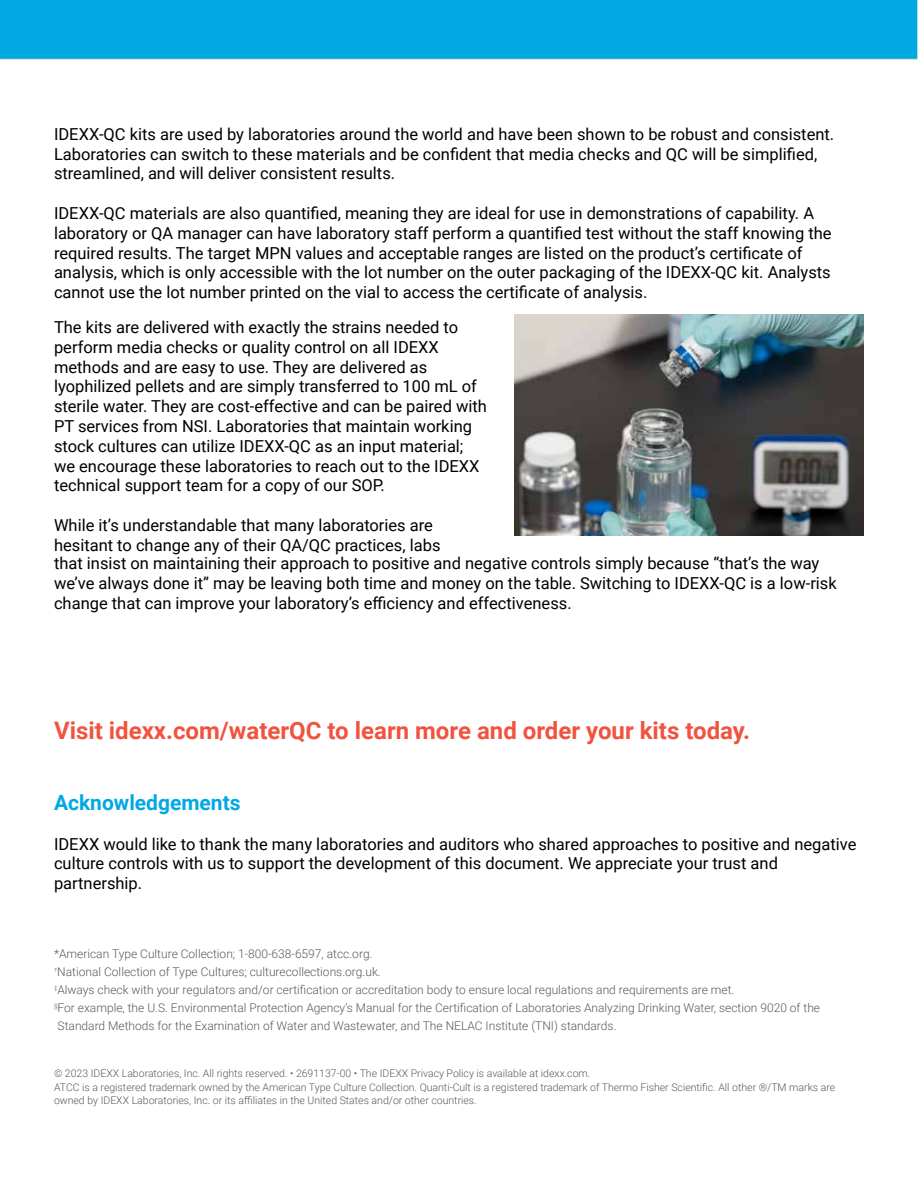
<style>
.page{position:relative;width:918px;height:1188px;background:#fff}
.page>*{position:absolute;margin:0;border:0;box-sizing:border-box;transform-origin:0 0}
.t1{font:700 24px "Roboto";color:#f0533f}
.t2{font:700 21px "Roboto";color:#00a8e4}
.t3{font:16.5px/19.8px "Roboto";color:#000}
.t4{font:300 12px "Roboto";color:#58595b}
.t5{font:300 10.5px/13.5px "Roboto";color:#58595b}
</style>
<div class="page">
<div style="left:0;top:0;width:918px;height:60px;background:#00a8e4"></div>
<img style="left:514px;top:315px;width:350px;height:221px">
<p class="t3" style="left:54px;top:123px;width:782px">IDEXX-QC kits are used by laboratories around the world and have been shown to be robust and consistent.<br>Laboratories can switch to these materials and be confident that media checks and QC will be simplified, streamlined, and will deliver consistent results.</p>
<p class="t3" style="left:54px;top:203px;width:779px">IDEXX-QC materials are also quantified, meaning they are ideal for use in demonstrations of capability. A laboratory or QA manager can have laboratory staff perform a quantified test without the staff knowing the required results. The target MPN values and acceptable ranges are listed on the product’s certificate of analysis, which is only accessible with the lot number on the outer packaging of the IDEXX-QC kit. Analysts cannot use the lot number printed on the vial to access the certificate of analysis.</p>
<p class="t3" style="left:54px;top:317px;width:434px">The kits are delivered with exactly the strains needed to perform media checks or quality control on all IDEXX methods and are easy to use. They are delivered as lyophilized pellets and are simply transferred to 100 mL of sterile water. They are cost-effective and can be paired with PT services from NSI. Laboratories that maintain working stock cultures can utilize IDEXX-QC as an input material; we encourage these laboratories to reach out to the IDEXX technical support team for a copy of our SOP.</p>
<p class="t3" style="left:54px;top:515px;width:388px">While it’s understandable that many laboratories are hesitant to change any of their QA/QC practices, labs</p>
<p class="t3" style="left:54px;top:553px;width:784px">that insist on maintaining their approach to positive and negative controls simply because “that’s the way we’ve always done it” may be leaving both time and money on the table. Switching to IDEXX-QC is a low-risk change that can improve your laboratory’s efficiency and effectiveness.</p>
<h1 class="t1" style="left:54px;top:714px;width:697px">Visit idexx.com/waterQC to learn more and order your kits today.</h1>
<p class="t2" style="left:54px;top:788px;width:188px">Acknowledgements</p>
<p class="t3" style="left:54px;top:833px;width:804px">IDEXX would like to thank the many laboratories and auditors who shared approaches to positive and negative culture controls with us to support the development of this document. We appreciate your trust and partnership.</p>
<p class="t4" style="left:54px;top:945px;width:320px">*American Type Culture Collection; 1-800-638-6597, atcc.org.</p>
<p class="t4" style="left:54px;top:963px;width:328px"><sup>†</sup>National Collection of Type Cultures; culturecollections.org.uk.</p>
<p class="t4" style="left:54px;top:981px;width:682px"><sup>‡</sup>Always check with your regulators and/or certification or accreditation body to ensure local regulations and requirements are met.</p>
<p class="t4" style="left:54px;top:999px;width:768px"><sup>§</sup>For example, the U.S. Environmental Protection Agency’s Manual for the Certification of Laboratories Analyzing Drinking Water, section 9020 of the</p>
<p class="t4" style="left:58px;top:1017px;width:560px">Standard Methods for the Examination of Water and Wastewater, and The NELAC Institute (TNI) standards.</p>
<p class="t5" style="left:54px;top:1067px;width:783px">© 2023 IDEXX Laboratories, Inc. All rights reserved. • 2691137-00 • The IDEXX Privacy Policy is available at idexx.com.<br>ATCC is a registered trademark owned by the American Type Culture Collection. Quanti-Cult is a registered trademark of Thermo Fisher Scientific. All other ®/TM marks are owned by IDEXX Laboratories, Inc. or its affiliates in the United States and/or other countries.</p>
</div>
